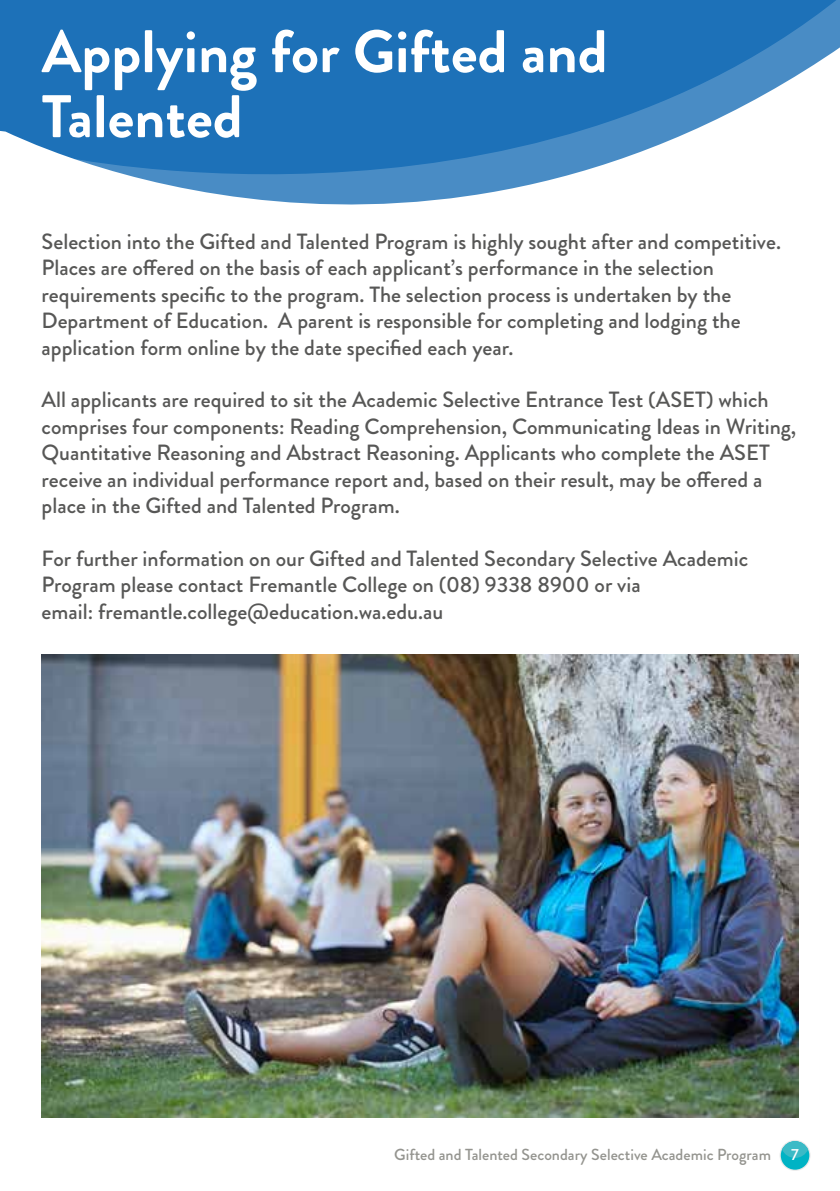
<style>
.page{position:relative;width:840px;height:1191px;background:#fff}
.page>*{position:absolute;margin:0;border:0;box-sizing:border-box;transform-origin:0 0}
.t1{font:700 60px/65px "Brandon Grotesque";color:#fff}
.t2{font:500 22px/26.4px "Brandon Grotesque";color:#575756}
.t3{font:500 16px "Brandon Grotesque";color:#94948f}
.s1{color:#fff}
</style>
<div class="page">
<svg style="left:779px;top:1140px;width:31px;height:30px"></svg>
<svg style="left:780px;top:1141px;width:28px;height:28px"></svg>
<div style="left:781px;top:1141px;width:26px;height:17px;background:#3cbac6;border-radius:50%"></div>
<svg style="left:0;top:0;width:57px;height:153px;background:#2d7bbd"></svg>
<svg style="left:57px;top:0;width:782px;height:205px;fill:#1d71b8"></svg>
<img style="left:42px;top:654px;width:755px;height:464px">
<svg style="left:71px;top:136px;width:48px;height:21px"></svg>
<h1 class="t1" style="left:42px;top:20px;width:567px">Applying for Gifted and<br>Talented</h1>
<p class="t2" style="left:42px;top:228px;width:740px">Selection into the Gifted and Talented Program is highly sought after and competitive.<br>Places are offered on the basis of each applicant’s performance in the selection requirements specific to the program. The selection process is undertaken by the Department of Education. A parent is responsible for completing and lodging the application form online by the date specified each year.</p>
<p class="t2" style="left:42px;top:387px;width:755px">All applicants are required to sit the Academic Selective Entrance Test (ASET) which comprises four components: Reading Comprehension, Communicating Ideas in Writing, Quantitative Reasoning and Abstract Reasoning. Applicants who complete the ASET receive an individual performance report and, based on their result, may be offered a place in the Gifted and Talented Program.</p>
<p class="t2" style="left:42px;top:545px;width:707px">For further information on our Gifted and Talented Secondary Selective Academic<br>Program please contact Fremantle College on (08) 9338 8900 or via<br>email: fremantle.college@education.wa.edu.au</p>
<p class="t3" style="left:394px;top:1143px;width:405px">Gifted and Talented Secondary Selective Academic Program <span class="s1">7</span></p>
</div>
